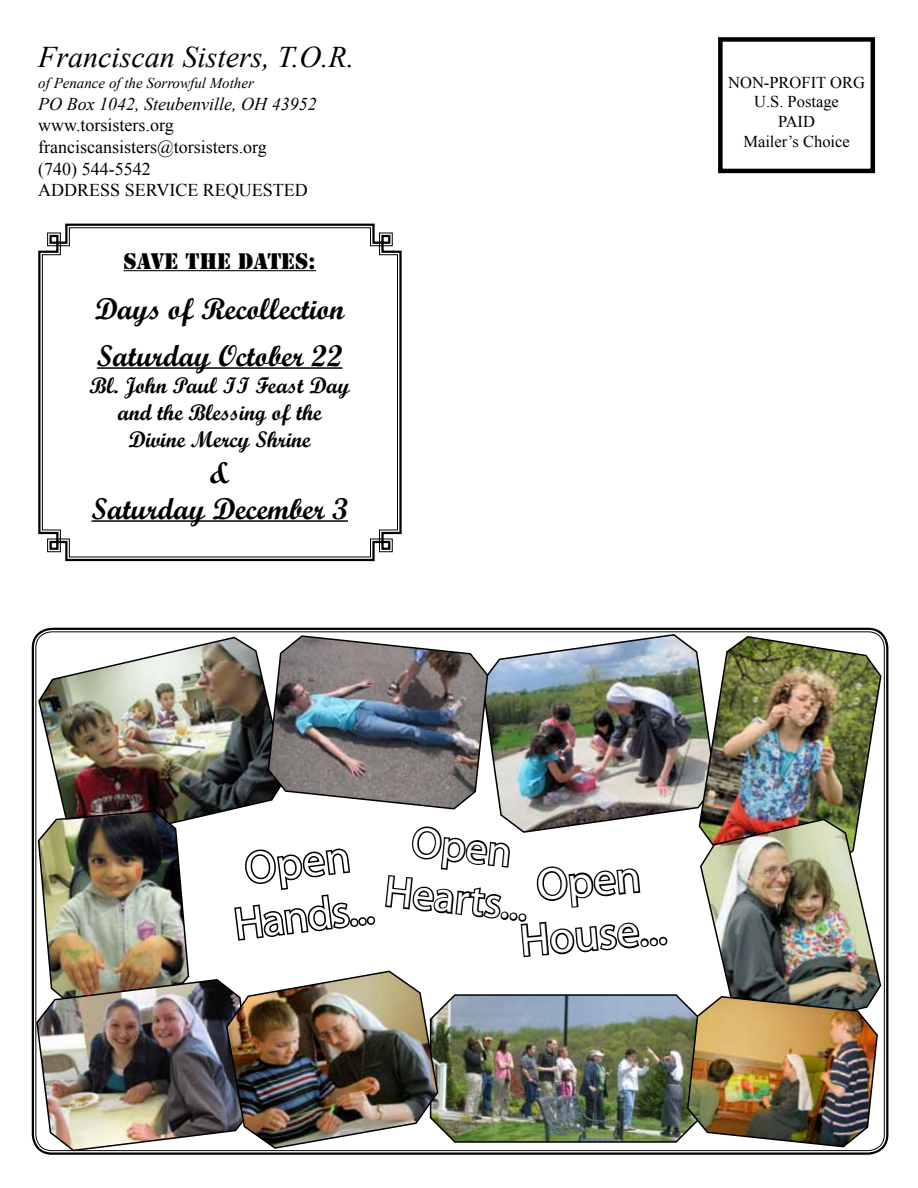
<style>
.page{position:relative;width:918px;height:1188px;background:#fff}
.page>*{position:absolute;margin:0;border:0;box-sizing:border-box;transform-origin:0 0}
.t1{font:45px/54px "Myriad Pro";color:#fff;text-align:center}
.t2{font:43.2px/51.9px "Myriad Pro";color:#fff;text-align:center}
.t3{font:30px/46.8px "Script MT Bold";color:#000}
.t4{font:italic 30px "Times New Roman";color:#000}
.t5{font:22.5px/27px "Script MT Bold";color:#000;text-align:center}
.t6{font:21px "Stencil Std";color:#000}
.t7{font:18px/21.6px "Times New Roman";color:#000}
.t8{font:italic 18px "Times New Roman";color:#000}
.t9{font:16.5px/19.8px "Times New Roman";color:#000;text-align:center}
.t10{font:italic 15px "Times New Roman";color:#000}
</style>
<div class="page">
<svg style="left:38px;top:223px;width:364px;height:339px"></svg>
<svg style="left:42px;top:227px;width:356px;height:331px"></svg>
<svg style="left:718px;top:37px;width:157px;height:137px"></svg>
<img style="left:35px;top:634px;width:847px;height:518px">
<h3 class="t4" style="left:38px;top:36px;width:318px">Franciscan Sisters, T.O.R.</h3>
<p class="t10" style="left:38px;top:73px;width:217px">of Penance of the Sorrowful Mother</p>
<p class="t8" style="left:38px;top:91px;width:280px">PO Box 1042, Steubenville, OH 43952</p>
<p class="t7" style="left:38px;top:114px;width:271px">www.torsisters.org franciscansisters@torsisters.org (740) 544-5542<br>ADDRESS SERVICE REQUESTED</p>
<p class="t6" style="left:124px;top:247px;width:194px">SAVE THE DATES:</p>
<h3 class="t3" style="left:95px;top:285px;width:251px">Days of Recollection<br>Saturday October 22</h3>
<p class="t5" style="left:90px;top:371px;width:262px">Bl. John Paul II Feast Day and the Blessing of the<br>Divine Mercy Shrine</p>
<h3 class="t3" style="left:92px;top:454px;width:258px;line-height:36px;text-align:center">&amp;<br>Saturday December 3</h3>
<p class="t9" style="left:728px;top:72px;width:138px">NON-PROFIT ORG<br>U.S. Postage<br>PAID<br>Mailer’s Choice</p>
<h1 class="t1" style="left:224px;top:843px;width:142px;rotate:-7deg">Open<br>Hands...</h1>
<h2 class="t2" style="left:393px;top:813px;width:145px;rotate:6deg">Open<br>Hearts...</h2>
<h1 class="t1" style="left:513px;top:859px;width:148px;rotate:-5deg">Open<br>House...</h1>
</div>
